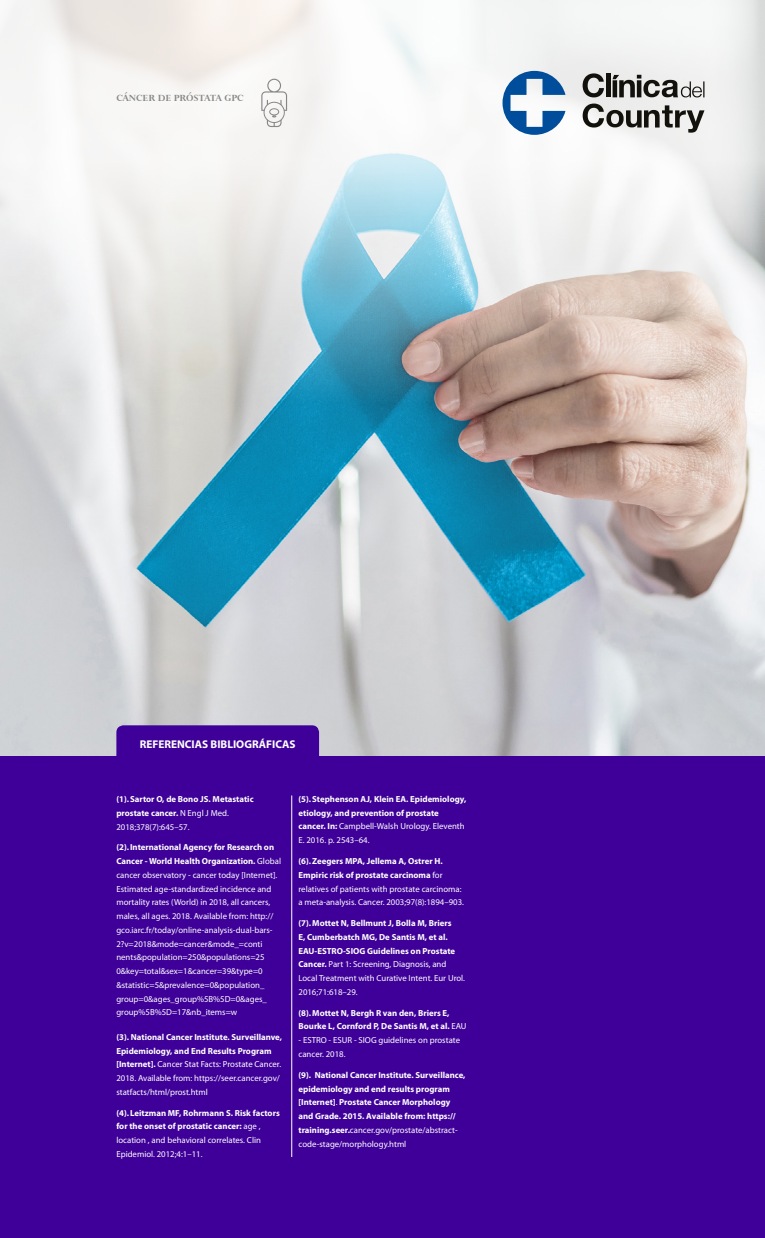
<style>
.page{position:relative;width:765px;height:1238px;background:#fff}
.page>*{position:absolute;margin:0;border:0;box-sizing:border-box;transform-origin:0 0}
.t1{font:700 11.25px "Myriad Pro";color:#fff}
.t2{font:700 10.62px "Lapidary 333 BT";color:#878787}
.t3{font:8.75px/13.8px "Myriad Pro";color:#fff}
.t4{font:700 8.75px/13.8px "Myriad Pro";color:#fff}
.s1{font-weight:400}
.s2{font-weight:700}
</style>
<div class="page">
<img style="left:0;top:595px;width:765px;height:162px">
<div style="left:116px;top:725px;width:203px;height:32px;background:#3f0099"></div>
<svg style="left:0;top:0;width:765px;height:595px"></svg>
<div style="left:0;top:757px;width:765px;height:481px;background:#3f0099"></div>
<hr style="left:291px;top:795px;width:1px;height:362px;background:#fff">
<svg style="left:503px;top:71px;width:64px;height:64px"></svg>
<svg style="left:583px;top:73px;width:21px;height:24px"></svg>
<div style="left:606px;top:73px;width:5px;height:24px;background:#12110c"></div>
<svg style="left:613px;top:75px;width:91px;height:22px"></svg>
<svg style="left:583px;top:104px;width:121px;height:29px"></svg>
<svg style="left:261px;top:79px;width:26px;height:48px"></svg>
<div style="left:264px;top:102px;width:21px;height:21px;border:1px solid #878787;border-radius:50%"></div>
<p class="t2" style="left:116px;top:91px;width:129px">CÁNCER DE PRÓSTATA GPC</p>
<p class="t1" style="left:140px;top:737px;width:157px">REFERENCIAS BIBLIOGRÁFICAS</p>
<p class="t4" style="left:116px;top:792px;width:139px">(1).Sartor O, de Bono JS. Metastatic prostate cancer. <span class="s1">N Engl J Med.<br>2018;378(7):645–57.</span></p>
<p class="t3" style="left:116px;top:840px;width:166px"><span class="s2">(2).International Agency for Research on Cancer - World Health Organization.</span> Global cancer observatory - cancer today [Internet].<br>Estimated age-standardized incidence and mortality rates (World) in 2018, all cancers, males, all ages. 2018. Available from: http:// gco.iarc.fr/today/online-analysis-dual-bars-2?v=2018&amp;mode=cancer&amp;mode_=conti nents&amp;population=250&amp;populations=25<br>0&amp;key=total&amp;sex=1&amp;cancer=39&amp;type=0 &amp;statistic=5&amp;prevalence=0&amp;population_ group=0&amp;ages_group%5B%5D=0&amp;ages_ group%5B%5D=17&amp;nb_items=w</p>
<p class="t3" style="left:116px;top:1030px;width:167px"><span class="s2">(3). National Cancer Institute. Surveillanve, Epidemiology, and End Results Program [Internet].</span> Cancer Stat Facts: Prostate Cancer.<br>2018. Available from: https://seer.cancer.gov/ statfacts/html/prost.html</p>
<p class="t4" style="left:116px;top:1105px;width:165px">(4). Leitzman MF, Rohrmann S. Risk factors for the onset of prostatic cancer: <span class="s1">age , location , and behavioral correlates. Clin Epidemiol. 2012;4:1–11.</span></p>
<p class="t4" style="left:299px;top:792px;width:169px">(5).Stephenson AJ, Klein EA. Epidemiology, etiology, and prevention of prostate cancer. In: <span class="s1">Campbell-Walsh Urology. Eleventh E. 2016. p. 2543–64.</span></p>
<p class="t3" style="left:299px;top:854px;width:167px"><span class="s2">(6).Zeegers MPA, Jellema A, Ostrer H.<br>Empiric risk of prostate carcinoma</span> for relatives of patients with prostate carcinoma: a meta-analysis. Cancer. 2003;97(8):1894–903.</p>
<p class="t4" style="left:299px;top:916px;width:168px">(7).Mottet N, Bellmunt J, Bolla M, Briers<br>E, Cumberbatch MG, De Santis M, et al.<br>EAU-ESTRO-SIOG Guidelines on Prostate Cancer. <span class="s1">Part 1: Screening, Diagnosis, and Local Treatment with Curative Intent. Eur Urol.<br>2016;71:618–29.</span></p>
<p class="t4" style="left:299px;top:1005px;width:169px">(8).Mottet N, Bergh R van den, Briers E,<br>Bourke L, Cornford P, De Santis M, et al. <span class="s1">EAU</span></p>
<p class="t3" style="left:299px;top:1033px;width:163px">- ESTRO - ESUR - SIOG guidelines on prostate cancer. 2018.</p>
<p class="t4" style="left:299px;top:1067px;width:168px">(9). National Cancer Institute. Surveillance, epidemiology and end results program [Internet]<span class="s1">.</span> Prostate Cancer Morphology and Grade. 2015. Available from: https:// training.seer.<span class="s1">cancer.gov/prostate/abstract&shy;code-stage/morphology.html</span></p>
</div>
